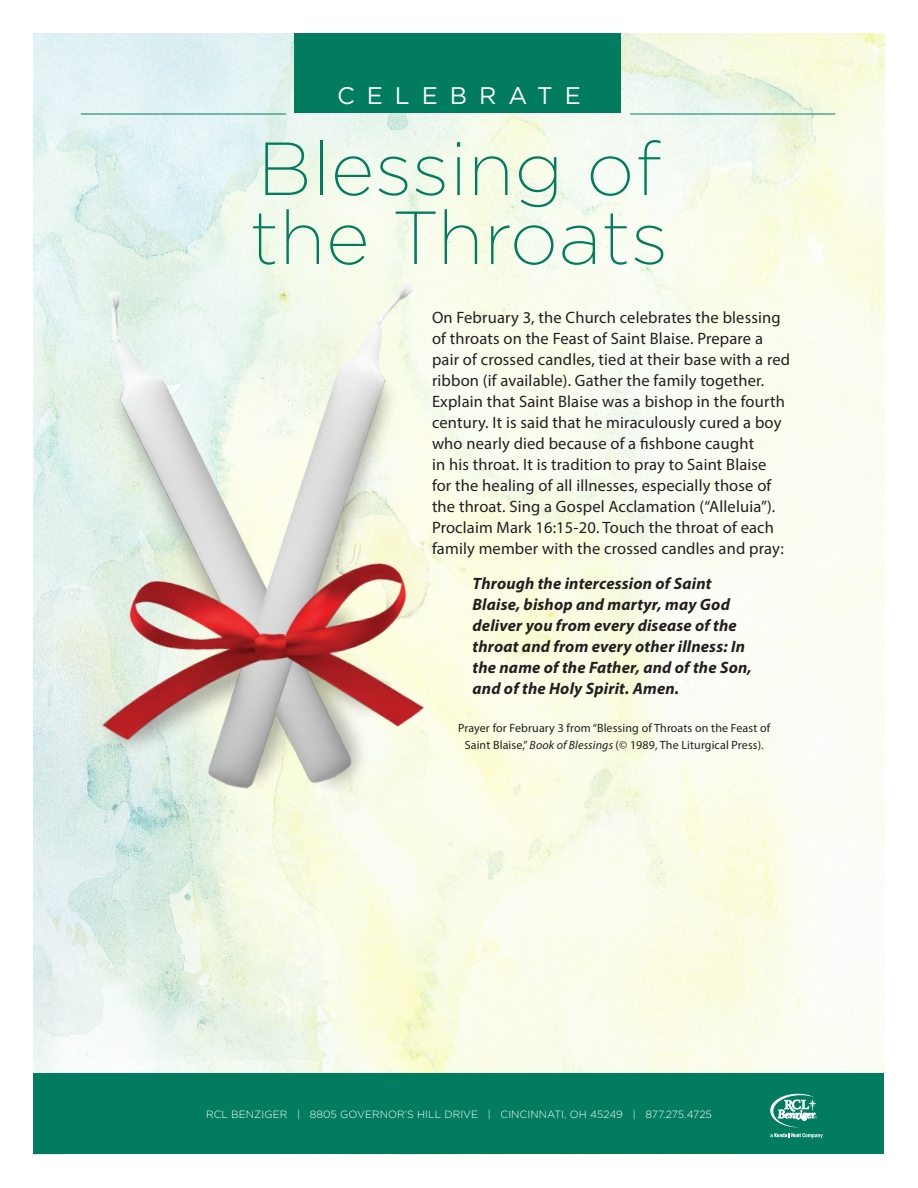
<style>
.page{position:relative;width:918px;height:1188px;background:#fff}
.page>*{position:absolute;margin:0;border:0;box-sizing:border-box;transform-origin:0 0}
.t1{font:200 75px/69px "Gotham";letter-spacing:.01em;color:#017c5e}
.t2{font:24px "Gotham";letter-spacing:.5em;color:#fff}
.t3{font:16.5px/21px "Myriad Pro";letter-spacing:.01em;color:#231f20}
.t4{font:italic 700 16.5px/21px "Myriad Pro";letter-spacing:.01em;color:#231f20}
.t5{font:12px/16.5px "Myriad Pro";letter-spacing:.01em;color:#231f20;text-align:center}
.t6{font:300 10.5px "Gotham";letter-spacing:.005em;color:#fff}
.s1{font-style:italic}
</style>
<div class="page">
<img style="left:34px;top:34px;width:850px;height:1039px">
<div style="left:33px;top:1073px;width:851px;height:81px;background:#017c5e"></div>
<svg style="left:770px;top:1094px;width:47px;height:33px"></svg>
<svg style="left:770px;top:1133px;width:53px;height:5px"></svg>
<div style="left:295px;top:34px;width:326px;height:79px;background:#017c5e"></div>
<hr style="left:630px;top:114px;width:205px;height:1px;background:#017c5e">
<hr style="left:81px;top:114px;width:205px;height:1px;background:#017c5e">
<img style="left:62px;top:253px;width:402px;height:564px">
<p class="t2" style="left:337px;top:80px;width:245px">CELEBRATE</p>
<p class="t1" style="left:250px;top:132px;width:420px">Blessing of the Throats</p>
<p class="t3" style="left:432px;top:307px;width:360px">On February 3, the Church celebrates the blessing of throats on the Feast of Saint Blaise. Prepare a pair of crossed candles, tied at their base with a red ribbon (if available). Gather the family together.<br>Explain that Saint Blaise was a bishop in the fourth century. It is said that he miraculously cured a boy who nearly died because of a fishbone caught<br>in his throat. It is tradition to pray to Saint Blaise<br>for the healing of all illnesses, especially those of the throat. Sing a Gospel Acclamation (“Alleluia”).<br>Proclaim Mark 16:15-20. Touch the throat of each family member with the crossed candles and pray:</p>
<p class="t4" style="left:472px;top:573px;width:281px">Through the intercession of Saint Blaise, bishop and martyr, may God deliver you from every disease of the throat and from every other illness: In the name of the Father, and of the Son, and of the Holy Spirit. Amen.</p>
<p class="t5" style="left:458px;top:720px;width:314px">Prayer for February 3 from “Blessing of Throats on the Feast of<br>Saint Blaise,” <span class="s1">Book of Blessings</span> (© 1989, The Liturgical Press).</p>
<p class="t6" style="left:206px;top:1108px;width:507px">RCL BENZIGER | 8805 GOVERNOR’S HILL DRIVE | CINCINNATI, OH 45249 | 877.275.4725</p>
</div>
